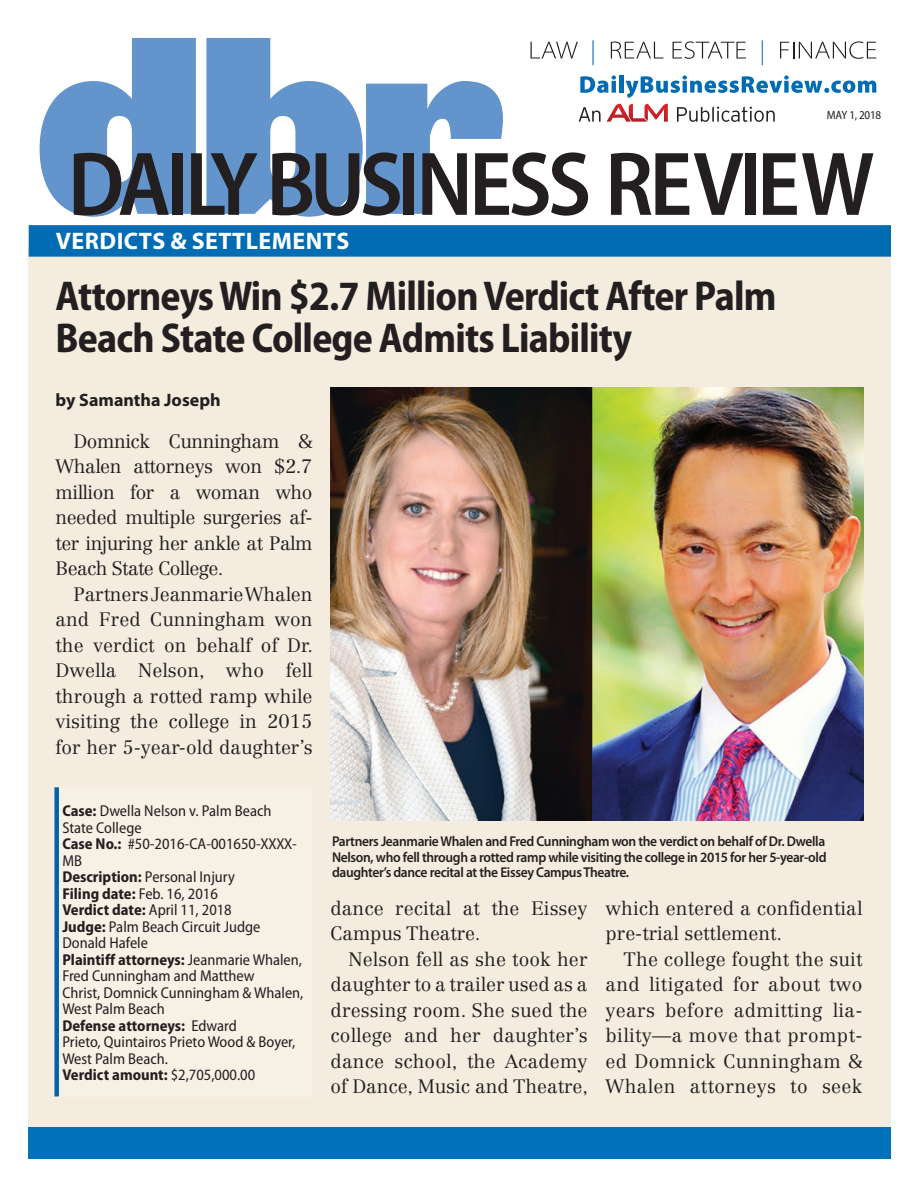
<style>
.page{position:relative;width:918px;height:1188px;background:#fff}
.page>*{position:absolute;margin:0;border:0;box-sizing:border-box;transform-origin:0 0}
.t1{font:600 semi-condensed 91.35px "Myriad Pro";letter-spacing:-.05em;color:#231f20}
.t2{font:700 semi-condensed 41.85px/41.8px "Myriad Pro";letter-spacing:-.02em;color:#231f20}
.t3{font:300 semi-expanded 24.9px "Myriad Pro";color:#006cb3}
.t4{font:700 24px "Myriad Pro";letter-spacing:.02em;color:#fff}
.t5{font:300 19.2px/25.5px "Centennial LT Std";letter-spacing:.005em;color:#231f20;text-align:justify}
.t6{font:700 18px "Myriad Pro";color:#231f20}
.t7{font:semi-condensed 15.75px/16.5px "Myriad Pro";color:#231f20}
.t8{font:600 14.25px/15.8px "Myriad Pro";letter-spacing:-.025em;color:#231f20;text-align:justify;scale:.95 1}
.t9{font:semi-condensed 12px "Myriad Pro";letter-spacing:-.02em;color:#231f20}
.s1{font-weight:700}
</style>
<div class="page">
<svg style="left:40px;top:38px;width:156px;height:179px"></svg>
<svg style="left:206px;top:38px;width:297px;height:179px"></svg>
<svg style="left:531px;top:42px;width:47px;height:17px"></svg>
<svg style="left:611px;top:42px;width:52px;height:17px"></svg>
<svg style="left:673px;top:41px;width:73px;height:18px"></svg>
<svg style="left:780px;top:41px;width:96px;height:18px"></svg>
<svg style="left:580px;top:75px;width:36px;height:18px"></svg>
<div style="left:619px;top:76px;width:5px;height:17px;background:#006cb3"></div>
<svg style="left:626px;top:75px;width:250px;height:23px"></svg>
<svg style="left:579px;top:107px;width:22px;height:15px"></svg>
<svg style="left:677px;top:107px;width:98px;height:15px"></svg>
<svg style="left:607px;top:104px;width:61px;height:18px"></svg>
<div style="left:29px;top:246px;width:862px;height:902px;background:#f4ecdf"></div>
<div style="left:29px;top:1128px;width:862px;height:31px;background:#0072bc"></div>
<div style="left:29px;top:225px;width:862px;height:32px;background:#006cb3"></div>
<img style="left:331px;top:387px;width:533px;height:434px">
<div style="left:56px;top:787px;width:255px;height:310px;background:#f6f0e5"></div>
<div style="left:54px;top:787px;width:5px;height:309px;background:#0161ab"></div>
<p class="t3" style="left:590px;top:36px;width:7px">|</p>
<p class="t3" style="left:760px;top:36px;width:7px">|</p>
<p class="t9" style="left:827px;top:109px;width:56px">MAY 1, 2018</p>
<h1 class="t1" style="left:68px;top:134px;width:808px">DAILY BUSINESS REVIEW</h1>
<p class="t4" style="left:56px;top:226px;width:293px">VERDICTS &amp; SETTLEMENTS</p>
<h2 class="t2" style="left:56px;top:276px;width:723px">Attorneys Win $2.7 Million Verdict After Palm<br>Beach State College Admits Liability</h2>
<p class="t6" style="left:56px;top:388px;width:167px">BY SAMANTHA JOSEPH</p>
<p class="t5" style="left:56px;top:429px;width:259px;text-indent:18px">Domnick Cunningham &amp; Whalen attorneys won $2.7 million for a woman who needed multiple surgeries af&shy;ter injuring her ankle at Palm Beach State College.</p>
<p class="t5" style="left:56px;top:581px;width:259px;text-indent:18px">Partners Jeanmarie Whalen and Fred Cunningham won the verdict on behalf of Dr.<br>Dwella Nelson, who fell through a rotted ramp while visiting the college in 2015 for her 5-year-old daughter’s</p>
<p class="t7" style="left:62px;top:803px;width:243px"><span class="s1">Case:</span> Dwella Nelson v. Palm Beach<br>State College<br><span class="s1">Case No.:</span> #50-2016-CA-001650-XXXX-<br>MB<br><span class="s1">Description:</span> Personal Injury<br><span class="s1">Filing date:</span> Feb. 16, 2016<br><span class="s1">Verdict date:</span> April 11, 2018<br><span class="s1">Judge:</span> Palm Beach Circuit Judge<br>Donald Hafele<br><span class="s1">Plaintiff attorneys:</span> Jeanmarie Whalen,<br>Fred Cunningham and Matthew<br>Christ, Domnick Cunningham &amp; Whalen,<br>West Palm Beach<br><span class="s1">Defense attorneys:</span> Edward<br>Prieto, Quintairos Prieto Wood &amp; Boyer,<br>West Palm Beach.<br><span class="s1">Verdict amount:</span> $2,705,000.00</p>
<p class="t8" style="left:332px;top:833px;width:522px">Partners Jeanmarie Whalen and Fred Cunningham won the verdict on behalf of Dr. Dwella Nelson, who fell through a rotted ramp while visiting the college in 2015 for her 5-year-old daughter’s dance recital at the Eissey Campus Theatre.</p>
<p class="t5" style="left:331px;top:895px;width:259px">dance recital at the Eissey<br>Campus Theatre.</p>
<p class="t5" style="left:331px;top:946px;width:259px;text-indent:18px">Nelson fell as she took her daughter to a trailer used as a dressing room. She sued the college and her daughter’s dance school, the Academy of Dance, Music and Theatre,</p>
<p class="t5" style="left:606px;top:895px;width:258px">which entered a confidential pre-trial settlement.</p>
<p class="t5" style="left:606px;top:946px;width:259px;text-indent:18px">The college fought the suit and litigated for about two years before admitting lia&shy;bility—a move that prompt&shy;ed Domnick Cunningham &amp; Whalen attorneys to seek</p>
</div>
